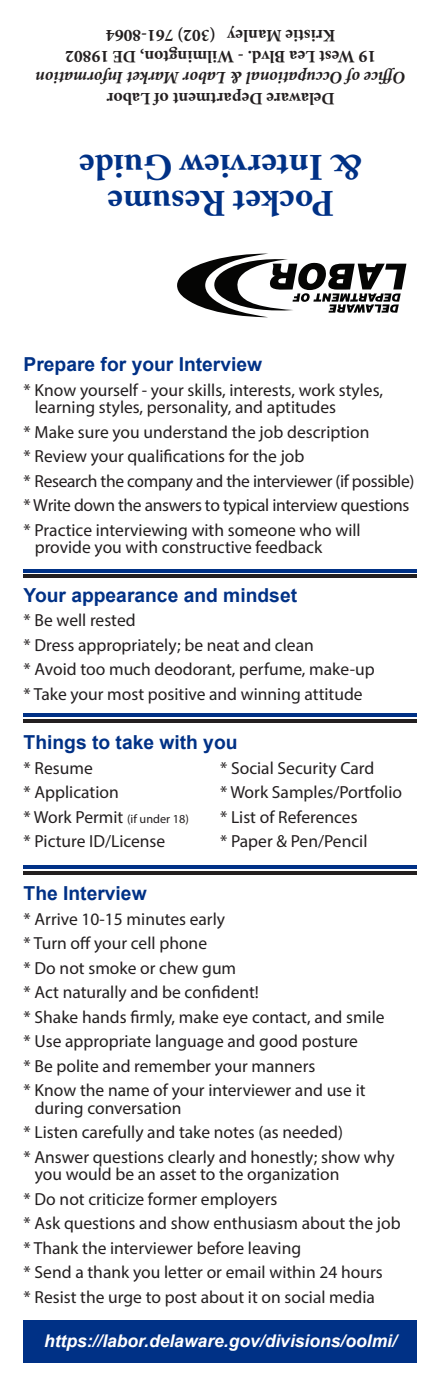
<style>
.page{position:relative;width:441px;height:1386px;background:#fff}
.page>*{position:absolute;margin:0;border:0;box-sizing:border-box;transform-origin:0 0}
.t1{font:700 35px/36.8px "Adobe Caslon Pro";color:#003186;text-align:center}
.t2{font:700 19.25px "Arial";color:#003186}
.t3{font:17.5px/24.5px "Myriad Pro";color:#231f20}
.t4{font:17.5px "Myriad Pro";letter-spacing:-.02em;color:#231f20}
.t5{font:italic 700 17.5px/21px "Minion Pro";letter-spacing:-.005em;color:#231f20;text-align:center}
.t6{font:700 17.5px/21px "Minion Pro";color:#231f20;text-align:center}
.t7{font:italic 700 17.5px "Arial";color:#fff}
.s1{font-style:normal}
.s2{font-family:"Times New Roman";font-size:16.62px}
.s3{font-size:12.25px}
</style>
<div class="page">
<div style="left:24px;top:1320px;width:393px;height:42px;background:#003186"></div>
<hr style="left:24px;top:574px;width:393px;height:4px;background:#231f20">
<hr style="left:24px;top:569px;width:393px;height:4px;background:#003186">
<hr style="left:24px;top:719px;width:393px;height:4px;background:#231f20">
<hr style="left:24px;top:714px;width:393px;height:3px;background:#003186">
<hr style="left:24px;top:871px;width:393px;height:4px;background:#231f20">
<hr style="left:24px;top:866px;width:393px;height:3px;background:#003186">
<svg style="left:177px;top:254px;width:229px;height:63px"></svg>
<p class="t6" style="left:376px;top:67px;width:312px;rotate:-180deg">19 West Lea Blvd. - Wilmington, DE 19802<br>Kristie Manley (302) 761-8064</p>
<p class="t5" style="left:406px;top:109px;width:372px;rotate:-180deg"><span class="s1">Delaware Department of Labor<br></span>Office of Occupational <span class="s2">&amp;</span> Labor Market Information</p>
<p class="t1" style="left:362px;top:222px;width:285px;rotate:-180deg">Pocket Resume<br>&amp; Interview Guide</p>
<p class="t2" style="left:24px;top:351px;width:240px">Prepare for your Interview</p>
<p class="t3" style="left:24px;top:377px;width:361px">* Know yourself - your skills, interests, work styles,</p>
<p class="t3" style="left:24px;top:395px;width:348px;text-indent:11px">learning styles, personality, and aptitudes<br>* Make sure you understand the job description</p>
<p class="t3" style="left:24px;top:444px;width:282px">* Review your qualifications for the job</p>
<p class="t4" style="left:24px;top:470px;width:392px">* Research the company and the interviewer (if possible)</p>
<p class="t4" style="left:24px;top:494px;width:387px">* Write down the answers to typical interview questions</p>
<p class="t3" style="left:24px;top:517px;width:339px">* Practice interviewing with someone who will</p>
<p class="t3" style="left:35px;top:535px;width:289px">provide you with constructive feedback</p>
<p class="t2" style="left:24px;top:581px;width:275px">Your appearance and mindset</p>
<p class="t3" style="left:24px;top:608px;width:114px">* Be well rested</p>
<p class="t3" style="left:24px;top:632px;width:292px">* Dress appropriately; be neat and clean</p>
<p class="t3" style="left:24px;top:657px;width:353px">* Avoid too much deodorant, perfume, make-up</p>
<p class="t3" style="left:24px;top:681px;width:341px">* Take your most positive and winning attitude</p>
<p class="t2" style="left:24px;top:729px;width:215px">Things to take with you</p>
<p class="t3" style="left:24px;top:755px;width:71px">* Resume</p>
<p class="t3" style="left:220px;top:755px;width:156px">* Social Security Card</p>
<p class="t3" style="left:24px;top:780px;width:97px">* Application</p>
<p class="t3" style="left:220px;top:780px;width:184px">* Work Samples/Portfolio</p>
<p class="t3" style="left:24px;top:804px;width:167px">* Work Permit <span class="s3">(if under 18)</span></p>
<p class="t3" style="left:220px;top:804px;width:139px">* List of References</p>
<p class="t3" style="left:24px;top:829px;width:143px">* Picture ID/License</p>
<p class="t3" style="left:220px;top:829px;width:149px">* Paper &amp; Pen/Pencil</p>
<p class="t2" style="left:24px;top:880px;width:125px">The Interview</p>
<p class="t3" style="left:24px;top:906px;width:203px">* Arrive 10-15 minutes early</p>
<p class="t3" style="left:24px;top:931px;width:362px">* Turn off your cell phone<br>* Do not smoke or chew gum<br>* Act naturally and be confident!<br>* Shake hands firmly, make eye contact, and smile</p>
<p class="t3" style="left:24px;top:1029px;width:336px">* Use appropriate language and good posture</p>
<p class="t3" style="left:24px;top:1053px;width:293px">* Be polite and remember your manners</p>
<p class="t3" style="left:24px;top:1078px;width:343px">* Know the name of your interviewer and use it</p>
<p class="t3" style="left:24px;top:1095px;width:321px;text-indent:11px">during conversation<br>* Listen carefully and take notes (as needed)</p>
<p class="t3" style="left:24px;top:1144px;width:372px">* Answer questions clearly and honestly; show why</p>
<p class="t3" style="left:35px;top:1162px;width:306px">you would be an asset to the organization</p>
<p class="t3" style="left:24px;top:1186px;width:255px">* Do not criticize former employers</p>
<p class="t3" style="left:24px;top:1211px;width:379px">* Ask questions and show enthusiasm about the job</p>
<p class="t3" style="left:24px;top:1235px;width:361px">* Thank the interviewer before leaving<br>* Send a thank you letter or email within 24 hours</p>
<p class="t3" style="left:24px;top:1284px;width:353px">* Resist the urge to post about it on social media</p>
<p class="t7" style="left:44px;top:1330px;width:355px">https://labor.delaware.gov/divisions/oolmi/</p>
</div>
